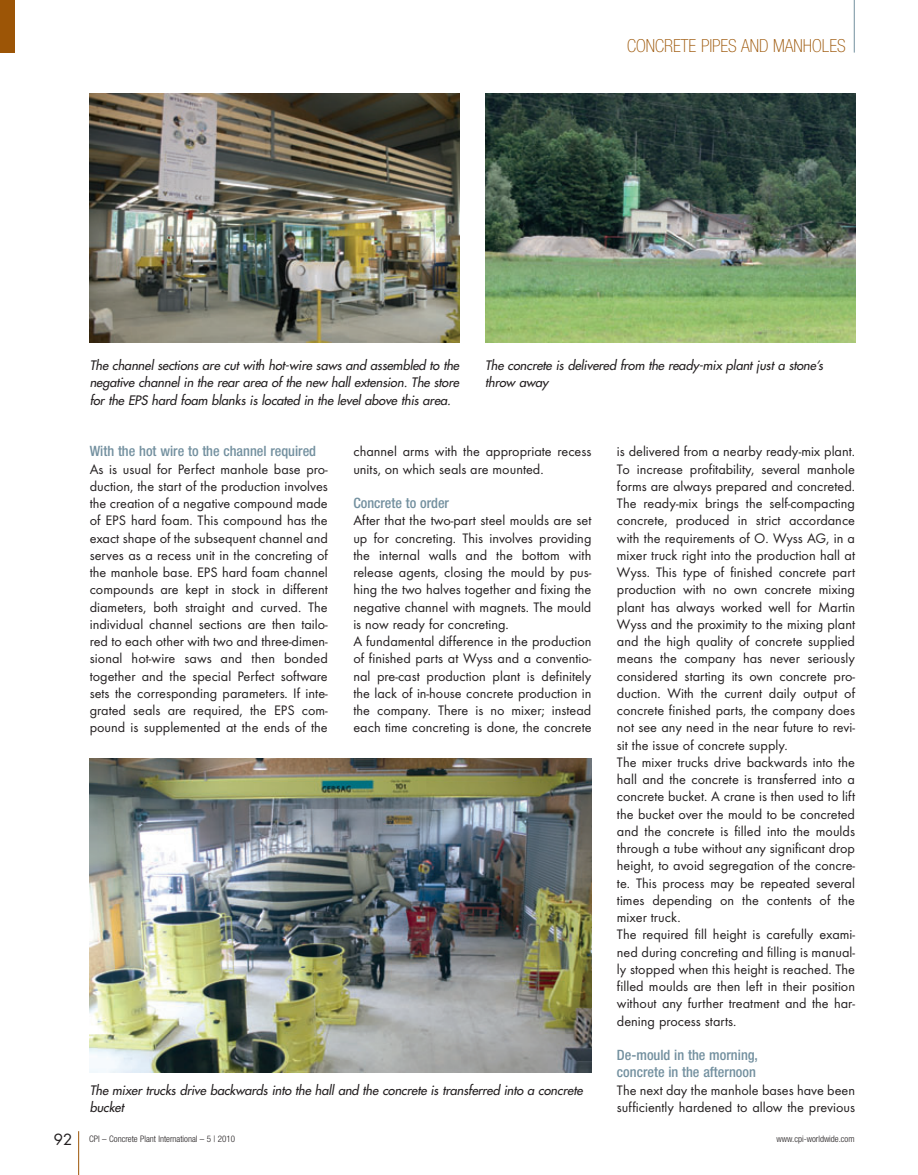
<style>
.page{position:relative;width:918px;height:1175px;background:#fff}
.page>*{position:absolute;margin:0;border:0;box-sizing:border-box;transform-origin:0 0}
.t1{font:100 condensed 18px "Helvetica Neue";color:#9c5506}
.t2{font:14.25px/17.2px "Futura T";color:#231f20}
.t3{font:500 condensed 14.25px/17.2px "Helvetica Neue";color:#73909f}
.t4{font:italic 12.75px/17.2px "Futura";letter-spacing:-.005em;color:#231f20}
.t5{font:300 condensed 9px "Helvetica Neue";color:#231f20}
.s1{font-family:"Futura";font-weight:400;font-stretch:normal;font-size:15px}
</style>
<div class="page">
<hr style="left:78px;top:1131px;width:1px;height:44px;background:#9c5506">
<hr style="left:854px;top:0;width:1px;height:53px;background:#73909f">
<div style="left:0;top:0;width:15px;height:53px;background:#9c5506"></div>
<img style="left:90px;top:94px;width:370px;height:248px">
<img style="left:89px;top:758px;width:502px;height:314px">
<img style="left:485px;top:94px;width:370px;height:248px">
<p class="t1" style="left:627px;top:39px;width:220px">CONCRETE PIPES AND MANHOLES</p>
<p class="t4" style="left:90px;top:358px;width:373px;text-align:justify">The channel sections are cut with hot-wire saws and assembled to the negative channel in the rear area of the new hall extension. The store for the EPS hard foam blanks is located in the level above this area.</p>
<p class="t4" style="left:485px;top:358px;width:342px">The concrete is delivered from the ready -mix plant just a stone’s throw away</p>
<p class="t3" style="left:90px;top:444px;width:228px">With the hot wire to the channel required</p>
<p class="t2" style="left:90px;top:461px;width:240px;text-align:justify">As is usual for Perfect manhole base pro&shy;duction, the start of the production involves the creation of a negative compound made of EPS hard foam. This compound has the exact shape of the subsequent channel and serves as a recess unit in the concreting of the manhole base. EPS hard foam channel compounds are kept in stock in different diameters, both straight and curved. The individual channel sections are then tailo&shy;red to each other with two and three-dimen&shy;sional hot-wire saws and then bonded together and the special Perfect software sets the corresponding parameters. If inte&shy;grated seals are required, the EPS com&shy;pound is supplemented at the ends of the</p>
<p class="t2" style="left:353px;top:444px;width:240px">channel arms with the appropriate recess units, on which seals are mounted.</p>
<p class="t3" style="left:353px;top:496px;width:97px">Concrete to order</p>
<p class="t2" style="left:353px;top:513px;width:240px">After that the two-part steel moulds are set up for concreting. This involves providing the internal walls and the bottom with release agents, closing the mould by pus&shy;hing the two halves together and fixing the negative channel with magnets. The mould is now ready for concreting.<br>A fundamental difference in the production of finished parts at Wyss and a conventio&shy;nal pre-cast production plant is definitely the lack of in-house concrete production in the company. There is no mixer; instead each time concreting is done, the concrete</p>
<p class="t4" style="left:90px;top:1082px;width:497px">The mixer trucks drive backwards into the hall and the concrete is transferred into a concrete bucket</p>
<p class="t2" style="left:617px;top:444px;width:240px">is delivered from a nearby ready-mix plant.<br>To increase profitability, several manhole forms are always prepared and concreted.<br>The ready-mix brings the self-compacting concrete, produced in strict accordance with the requirements of O. Wyss AG, in a mixer truck right into the production hall at Wyss. This type of finished concrete part production with no own concrete mixing plant has always worked well for Martin Wyss and the proximity to the mixing plant and the high quality of concrete supplied means the company has never seriously considered starting its own concrete pro&shy;duction. With the current daily output of concrete finished parts, the company does not see any need in the near future to revi&shy;sit the issue of concrete supply.<br>The mixer trucks drive backwards into the hall and the concrete is transferred into a concrete bucket. A crane is then used to lift the bucket over the mould to be concreted and the concrete is filled into the moulds through a tube without any significant drop height, to avoid segregation of the concre&shy;te. This process may be repeated several times depending on the contents of the mixer truck.<br>The required fill height is carefully exami&shy;ned during concreting and filling is manual&shy;ly stopped when this height is reached. The filled moulds are then left in their position without any further treatment and the har&shy;dening process starts.</p>
<p class="t3" style="left:617px;top:1048px;width:142px">De-mould in the morning, concrete in the afternoon</p>
<p class="t2" style="left:617px;top:1082px;width:240px">The next day the manhole bases have been sufficiently hardened to allow the previous</p>
<p class="t5" style="left:54px;top:1135px;width:183px"><span class="s1">92</span> CPI – Concrete Plant International – 5 | 2010</p>
<p class="t5" style="left:777px;top:1135px;width:80px">www.cpi-worldwide.com</p>
</div>
